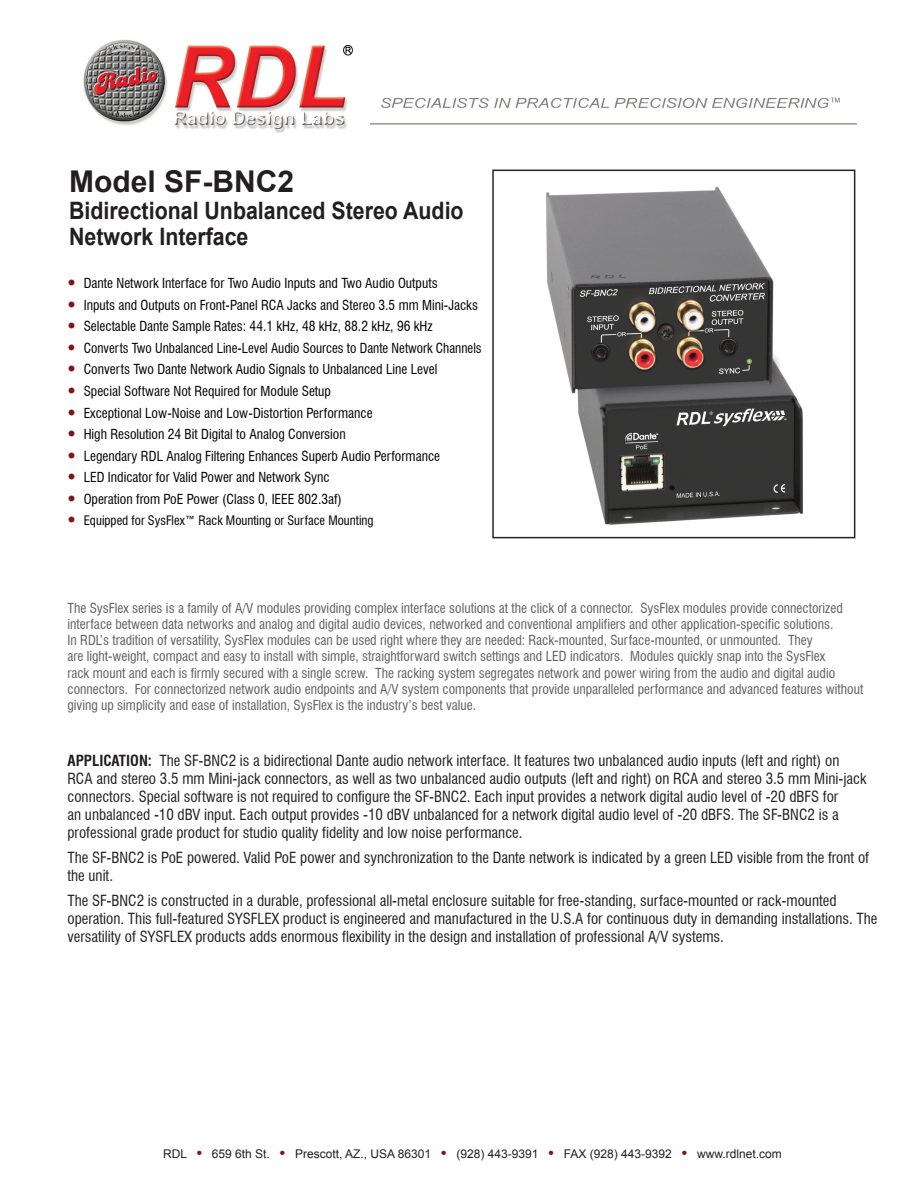
<style>
.page{position:relative;width:918px;height:1188px;background:#fff}
.page>*{position:absolute;margin:0;border:0;box-sizing:border-box;transform-origin:0 0}
.t1{font:700 30px "Arial";color:#231f20}
.t2{font:700 24px/26.5px "Arial";color:#231f20;scale:.89 1}
.t3{font:condensed 15px/18px "Swiss 721 BT";color:#231f20}
.t4{font:condensed 13.5px/16.2px "Swiss 721 BT";color:#5f5f5f}
.t5{font:condensed 13.5px/21.6px "Swiss 721 BT";color:#000}
.t6{font:condensed 12.75px "Swiss 721 BT";color:#000}
.t7{font:12px "Arial";color:#231f20}
.s1{font-weight:700}
.s2{font-weight:700;font-size:15px;color:#7f1315}
</style>
<div class="page">
<img style="left:546px;top:186px;width:257px;height:339px">
<div style="left:492px;top:170px;width:363px;height:368px;border:2px solid #231f20"></div>
<img style="left:84px;top:39px;width:773px;height:94px">
<h1 class="t1" style="left:69px;top:162px;width:227px">Model SF-BNC2</h1>
<h2 class="t2" style="left:69px;top:198px;width:445px">Bidirectional Unbalanced Stereo Audio<br>Network Interface</h2>
<p class="t5" style="left:84px;top:272px;width:400px">Dante Network Interface for Two Audio Inputs and Two Audio Outputs<br>Inputs and Outputs on Front-Panel RCA Jacks and Stereo 3.5 mm Mini-Jacks Selectable Dante Sample Rates: 44.1 kHz, 48 kHz, 88.2 kHz, 96 kHz<br>Converts Two Unbalanced Line-Level Audio Sources to Dante Network Channels Converts Two Dante Network Audio Signals to Unbalanced Line Level<br>Special Software Not Required for Module Setup<br>Exceptional Low-Noise and Low-Distortion Performance<br>High Resolution 24 Bit Digital to Analog Conversion<br>Legendary RDL Analog Filtering Enhances Superb Audio Performance<br>LED Indicator for Valid Power and Network Sync<br>Operation from PoE Power (Class 0, IEEE 802.3af)</p>
<p class="t6" style="left:84px;top:512px;width:291px">Equipped for SysFlex™ Rack Mounting or Surface Mounting</p>
<p class="t4" style="left:68px;top:600px;width:797px">The SysFlex series is a family of A/V modules providing complex interface solutions at the click of a connector. SysFlex modules provide connectorized interface between data networks and analog and digital audio devices, networked and conventional amplifiers and other application-specific solutions.<br>In RDL’s tradition of versatility, SysFlex modules can be used right where they are needed: Rack-mounted, Surface-mounted, or unmounted. They<br>are light‑weight, compact and easy to install with simple, straightforward switch settings and LED indicators. Modules quickly snap into the SysFlex<br>rack mount and each is firmly secured with a single screw. The racking system segregates network and power wiring from the audio and digital audio connectors. For connectorized network audio endpoints and A/V system components that provide unparalleled performance and advanced features without giving up simplicity and ease of installation, SysFlex is the industry’s best value.</p>
<p class="t3" style="left:68px;top:752px;width:800px"><span class="s1">APPLICATION:</span> The SF-BNC2 is a bidirectional Dante audio network interface. It features two unbalanced audio inputs (left and right) on RCA and stereo 3.5 mm Mini-jack connectors, as well as two unbalanced audio outputs (left and right) on RCA and stereo 3.5 mm Mini‑jack connectors. Special software is not required to configure the SF-BNC2. Each input provides a network digital audio level of -20 dBFS for<br>an unbalanced -10 dBV input. Each output provides -10 dBV unbalanced for a network digital audio level of -20 dBFS. The SF-BNC2 is a professional grade product for studio quality fidelity and low noise performance.</p>
<p class="t3" style="left:68px;top:848px;width:803px">The SF-BNC2 is PoE powered. Valid PoE power and synchronization to the Dante network is indicated by a green LED visible from the front of the unit.</p>
<p class="t3" style="left:68px;top:891px;width:811px">The SF-BNC2 is constructed in a durable, professional all-metal enclosure suitable for free-standing, surface-mounted or rack-mounted operation. This full-featured SYSFLEX product is engineered and manufactured in the U.S.A for continuous duty in demanding installations. The versatility of SYSFLEX products adds enormous flexibility in the design and installation of professional A/V systems.</p>
<p class="t7" style="left:163px;top:1146px;width:620px">RDL <span class="s2">•</span> 659 6th St. <span class="s2">•</span> Prescott, AZ., USA 86301 <span class="s2">•</span> (928) 443-9391 <span class="s2">•</span> FAX (928) 443-9392 <span class="s2">•</span> www.rdlnet.com</p>
</div>
